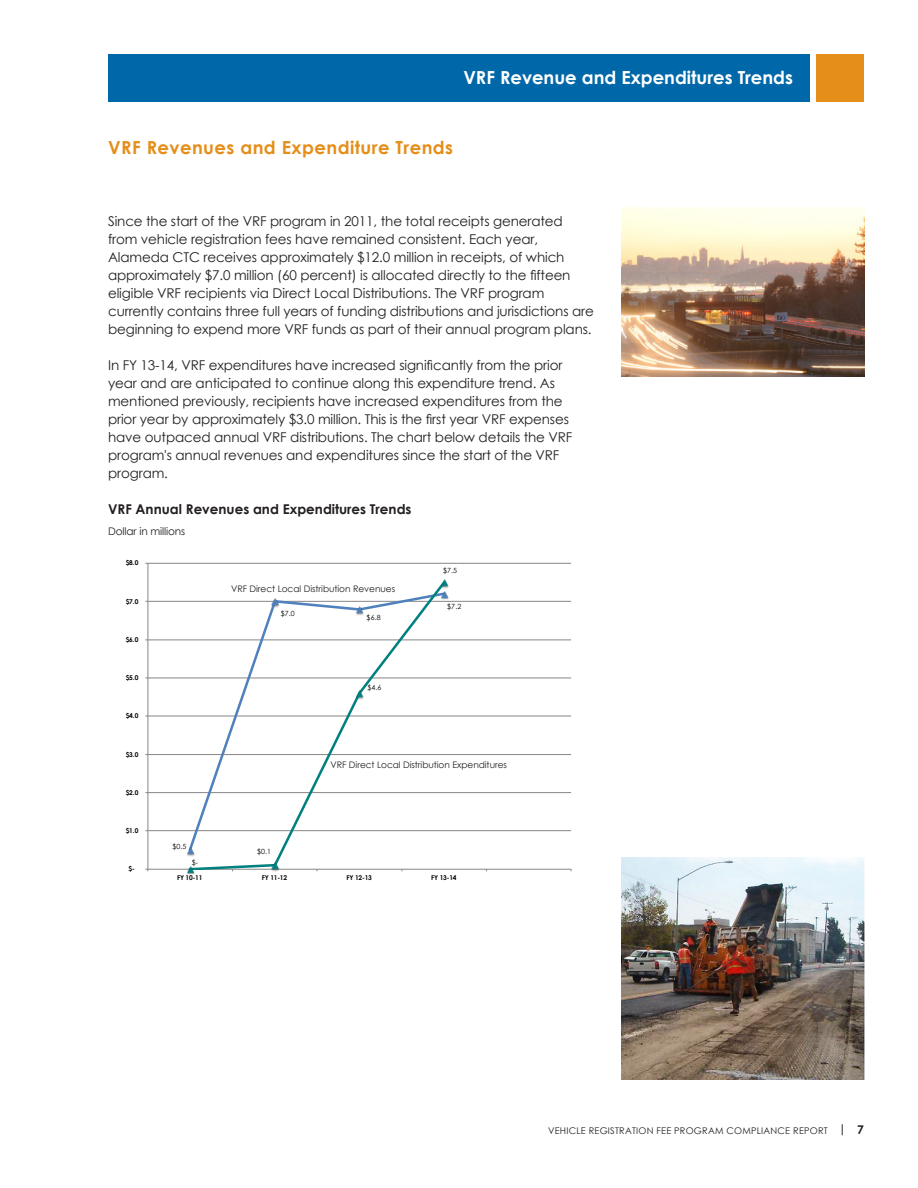
<style>
.page{position:relative;width:918px;height:1188px;background:#fff}
.page>*{position:absolute;margin:0;border:0;box-sizing:border-box;transform-origin:0 0}
.t1{font:700 18px "Century Gothic";color:#fff}
.Orange_Head{font:700 18px "Century Gothic";letter-spacing:.025em;color:#e58e19}
.TEXT{font:13.5px/18px "Century Gothic";letter-spacing:-.01em;color:#231f20}
.Subheads_2{font:700 13.5px "Century Gothic";color:#231f20}
.t2{font:10.5px "Century Gothic";letter-spacing:-.01em;color:#231f20}
.t3{font:9.15px "Century Gothic";letter-spacing:.025em;color:#231f20}
.Text{font:9px "Century Gothic";letter-spacing:-.005em;color:#231f20}
.t4{font:7.05px "Century Gothic";color:#000}
.t5{font:700 6.6px "Century Gothic";letter-spacing:-.02em;color:#000}
.s1{font-weight:700;font-size:12px}
</style>
<div class="page">
<div style="left:108px;top:54px;width:702px;height:47px;background:#0068a9"></div>
<div style="left:817px;top:54px;width:47px;height:47px;background:#e58e19"></div>
<hr style="left:148px;top:830px;width:423px;height:1px;background:#868686">
<hr style="left:148px;top:792px;width:423px;height:1px;background:#868686">
<hr style="left:148px;top:754px;width:423px;height:1px;background:#868686">
<hr style="left:148px;top:716px;width:423px;height:1px;background:#868686">
<hr style="left:148px;top:678px;width:423px;height:1px;background:#868686">
<hr style="left:148px;top:640px;width:423px;height:1px;background:#868686">
<hr style="left:148px;top:601px;width:423px;height:1px;background:#868686">
<hr style="left:148px;top:563px;width:423px;height:1px;background:#868686">
<hr style="left:148px;top:563px;width:1px;height:306px;background:#868686">
<hr style="left:148px;top:869px;width:423px;height:1px;background:#868686">
<svg style="left:187px;top:587px;width:261px;height:283px"></svg>
<svg style="left:185px;top:865px;width:12px;height:10px"></svg>
<svg style="left:269px;top:861px;width:13px;height:11px"></svg>
<svg style="left:354px;top:689px;width:12px;height:12px"></svg>
<svg style="left:439px;top:579px;width:12px;height:23px"></svg>
<img style="left:622px;top:207px;width:242px;height:169px">
<img style="left:621px;top:858px;width:243px;height:222px">
<p class="t1" style="left:463px;top:64px;width:331px">VRF Revenue and Expenditures Trends</p>
<p class="Orange_Head" style="left:108px;top:133px;width:347px">VRF Revenues and Expenditure Trends</p>
<p class="TEXT" style="left:108px;top:212px;width:487px">Since the start of the VRF program in 2011, the total receipts generated from vehicle registration fees have remained consistent. Each year, Alameda CTC receives approximately $12.0 million in receipts, of which approximately $7.0 million (60 percent) is allocated directly to the fifteen eligible VRF recipients via Direct Local Distributions. The VRF program currently contains three full years of funding distributions and jurisdictions are beginning to expend more VRF funds as part of their annual program plans.</p>
<p class="TEXT" style="left:108px;top:356px;width:466px">In FY 13-14, VRF expenditures have increased significantly from the prior year and are anticipated to continue along this expenditure trend. As mentioned previously, recipients have increased expenditures from the prior year by approximately $3.0 million. This is the first year VRF expenses have outpaced annual VRF distributions. The chart below details the VRF program's annual revenues and expenditures since the start of the VRF program.</p>
<p class="Subheads_2" style="left:108px;top:499px;width:305px">VRF Annual Revenues and Expenditures Trends</p>
<p class="t2" style="left:108px;top:524px;width:79px">Dollar in millions</p>
<p class="t5" style="left:126px;top:558px;width:14px">$8.0</p>
<p class="t5" style="left:126px;top:596px;width:14px">$7.0</p>
<p class="t5" style="left:126px;top:634px;width:14px">$6.0</p>
<p class="t5" style="left:126px;top:673px;width:14px">$5.0</p>
<p class="t5" style="left:126px;top:711px;width:14px">$4.0</p>
<p class="t5" style="left:126px;top:749px;width:14px">$3.0</p>
<p class="t5" style="left:126px;top:787px;width:14px">$2.0</p>
<p class="t5" style="left:126px;top:826px;width:14px">$1.0</p>
<p class="t5" style="left:129px;top:864px;width:8px">$-</p>
<p class="t4" style="left:172px;top:842px;width:16px">$0.5</p>
<p class="t4" style="left:192px;top:857px;width:8px">$-</p>
<p class="Text" style="left:231px;top:582px;width:166px">VRF Direct Local Distribution Revenues</p>
<p class="t4" style="left:281px;top:609px;width:16px">$7.0</p>
<p class="t4" style="left:367px;top:612px;width:16px">$6.8</p>
<p class="t4" style="left:368px;top:682px;width:16px">$4.6</p>
<p class="t4" style="left:443px;top:566px;width:16px">$7.5</p>
<p class="t4" style="left:447px;top:601px;width:16px">$7.2</p>
<p class="t4" style="left:257px;top:846px;width:16px">$0.1</p>
<p class="Text" style="left:330px;top:759px;width:178px">VRF Direct Local Distribution Expenditures</p>
<p class="t5" style="left:177px;top:873px;width:27px">FY 10-11</p>
<p class="t5" style="left:262px;top:873px;width:27px">FY 11-12</p>
<p class="t5" style="left:346px;top:873px;width:27px">FY 12-13</p>
<p class="t5" style="left:431px;top:873px;width:27px">FY 13-14</p>
<p class="t3" style="left:548px;top:1124px;width:317px">VEHICLE REGISTRATION FEE PROGRAM COMPLIANCE REPORT <span class="s1">| 7</span></p>
</div>
